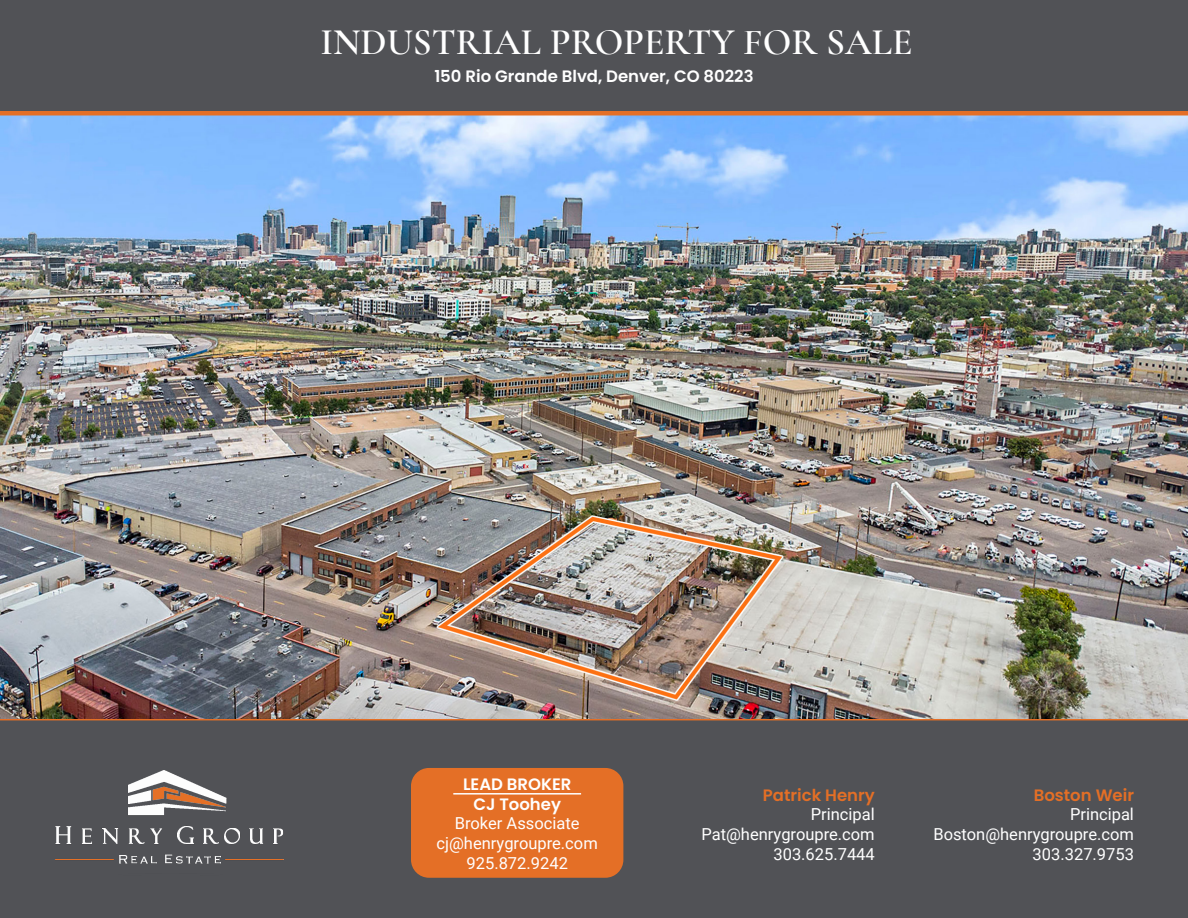
<style>
.page{position:relative;width:1188px;height:918px;background:#fff}
.page>*{position:absolute;margin:0;border:0;box-sizing:border-box;transform-origin:0 0}
.t1{font:600 37.5px "Cormorant Garamond";color:#fff}
.t2{font:16.5px "Roboto";color:#fff}
.t3{font:600 16.5px "Poppins";color:#fff}
.t4{font:600 16.5px "Poppins";color:#e46f26}
</style>
<div class="page">
<div style="left:0;top:718px;width:1188px;height:200px;background:#515256"></div>
<img style="left:0;top:116px;width:1188px;height:602px">
<div style="left:411px;top:768px;width:212px;height:110px;background:#e46f26;border-radius:18px"></div>
<img style="left:32px;top:758px;width:265px;height:130px">
<div style="left:0;top:0;width:1188px;height:116px;background:#515256"></div>
<hr style="left:453px;top:793px;width:128px;height:2px;background:#fff">
<p class="t1" style="left:320px;top:19px;width:594px">INDUSTRIAL PROPERTY FOR SALE</p>
<p class="t3" style="left:434px;top:66px;width:321px">150 Rio Grande Blvd, Denver, CO 80223</p>
<p class="t3" style="left:463px;top:774px;width:110px">LEAD BROKER</p>
<p class="t3" style="left:473px;top:794px;width:89px">CJ Toohey</p>
<p class="t2" style="left:455px;top:812px;width:126px">Broker Associate</p>
<p class="t2" style="left:437px;top:832px;width:163px">cj@henrygroupre.com</p>
<p class="t2" style="left:467px;top:852px;width:103px">925.872.9242</p>
<p class="t4" style="left:763px;top:785px;width:113px">Patrick Henry</p>
<p class="t2" style="left:811px;top:803px;width:65px">Principal</p>
<p class="t2" style="left:701px;top:823px;width:175px">Pat@henrygroupre.com</p>
<p class="t2" style="left:773px;top:843px;width:103px">303.625.7444</p>
<p class="t4" style="left:1034px;top:785px;width:102px">Boston Weir</p>
<p class="t2" style="left:1070px;top:803px;width:65px">Principal</p>
<p class="t2" style="left:933px;top:823px;width:202px">Boston@henrygroupre.com</p>
<p class="t2" style="left:1033px;top:843px;width:103px">303.327.9753</p>
</div>
